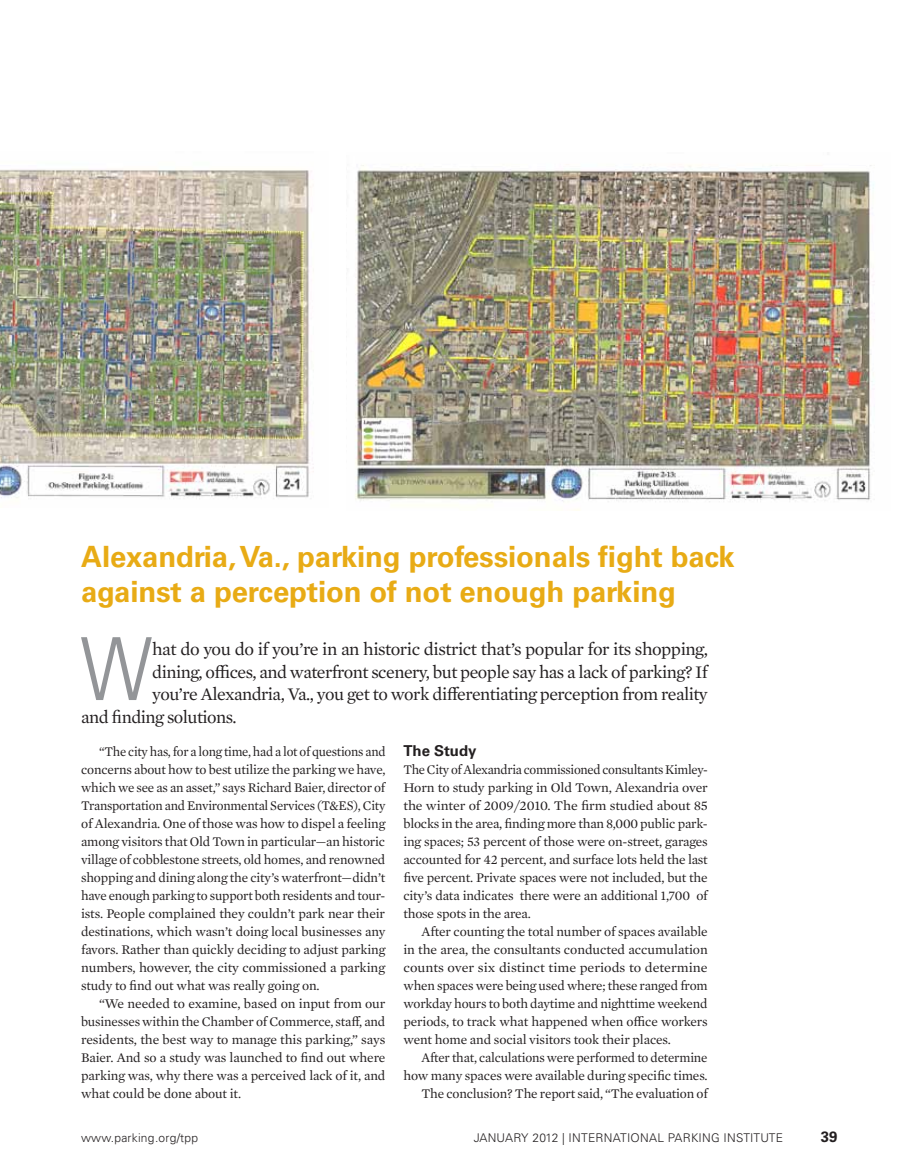
<style>
.page{position:relative;width:905px;height:1175px;background:#fff}
.page>*{position:absolute;margin:0;border:0;box-sizing:border-box;transform-origin:0 0}
.t1{font:300 condensed 87px "Univers LT Std";color:#939598}
.t2{font:700 29.25px/34.5px "Univers LT Std";letter-spacing:-.005em;color:#e8ab15}
.t3{font:18px "Mercury Text G1";letter-spacing:-.03em;color:#231f20}
.t4{font:700 15px "Univers LT Std";color:#231f20}
.t5{font:13.5px/18px "Mercury Text G1";letter-spacing:-.01em;color:#231f20;text-align:justify}
.t6{font:13.5px/18px "Mercury Text G1";letter-spacing:-.01em;color:#231f20;text-align:justify;scale:.95 1}
.t7{font:13.5px/18px "Mercury Text G1";letter-spacing:-.01em;color:#231f20;text-align:justify;scale:.96 1}
.t8{font:300 12px "Univers LT Std";letter-spacing:.02em;color:#231f20}
</style>
<div class="page">
<img style="left:0;top:169px;width:314px;height:330px">
<img style="left:355px;top:164px;width:520px;height:346px">
<h2 class="t2" style="left:81px;top:540px;width:655px">Alexandria, Va., parking professionals fight back against a perception of not enough parking</h2>
<h1 class="t1" style="left:80px;top:617px;width:72px">W</h1>
<h3 class="t3" style="left:152px;top:636px;width:557px">hat do you do if you’re in an historic district that’s popular for its shopping,</h3>
<h3 class="t3" style="left:152px;top:658px;width:557px">dining, offices, and waterfront scenery, but people say has a lack of parking? If</h3>
<h3 class="t3" style="left:152px;top:681px;width:557px">you’re Alexandria, Va., you get to work differentiating perception from reality</h3>
<h3 class="t3" style="left:81px;top:703px;width:157px">and finding solutions.</h3>
<p class="t6" style="left:81px;top:742px;width:322px;text-indent:18px">“The city has, for a long time, had a lot of questions and concerns about how to best utilize the parking we have, which we see as an asset,” says Richard Baier, director of Transportation and Environmental Services (T&amp;ES), City of Alexandria. One of those was how to dispel a feeling among visitors that Old Town in particular—an historic village of cobblestone streets, old homes, and renowned shopping and dining along the city’s waterfront—didn’t have enough parking to support both residents and tour&shy;ists. People complained they couldn’t park near their destinations, which wasn’t doing local businesses any favors. Rather than quickly deciding to adjust parking numbers, however, the city commissioned a parking study to find out what was really going on.</p>
<p class="t5" style="left:81px;top:994px;width:306px;text-indent:18px">“We needed to examine, based on input from our businesses within the Chamber of Commerce, staff, and residents, the best way to manage this parking,” says Baier. And so a study was launched to find out where parking was, why there was a perceived lack of it, and what could be done about it.</p>
<p class="t4" style="left:403px;top:742px;width:75px">The Study</p>
<p class="t7" style="left:403px;top:760px;width:319px">The City of Alexandria commissioned consultants Kimley-Horn to study parking in Old Town, Alexandria over the winter of 2009/2010. The firm studied about 85 blocks in the area, finding more than 8,000 public park&shy;ing spaces; 53 percent of those were on-street, garages accounted for 42 percent, and surface lots held the last five percent. Private spaces were not included, but the city’s data indicates there were an additional 1,700 of those spots in the area.</p>
<p class="t5" style="left:403px;top:922px;width:306px;text-indent:18px">After counting the total number of spaces available in the area, the consultants conducted accumulation counts over six distinct time periods to determine when spaces were being used where; these ranged from workday hours to both daytime and nighttime weekend periods, to track what happened when office workers went home and social visitors took their places.</p>
<p class="t5" style="left:403px;top:1048px;width:306px;text-align:right">After that, calculations were performed to determine how many spaces were available during specific times.<br>The conclusion? The report said, “The evaluation of</p>
<p class="t8" style="left:81px;top:1130px;width:119px">WWW.PARKING.ORG/TPP</p>
<p class="t8" style="left:473px;top:1130px;width:15px">JANUAR</p>
<p class="t8" style="left:521px;top:1130px;width:259px">Y 2012 | INTERNATI ONAL PARKI NG INSTITUTE</p>
<p class="t4" style="left:820px;top:1127px;width:18px">39</p>
</div>
